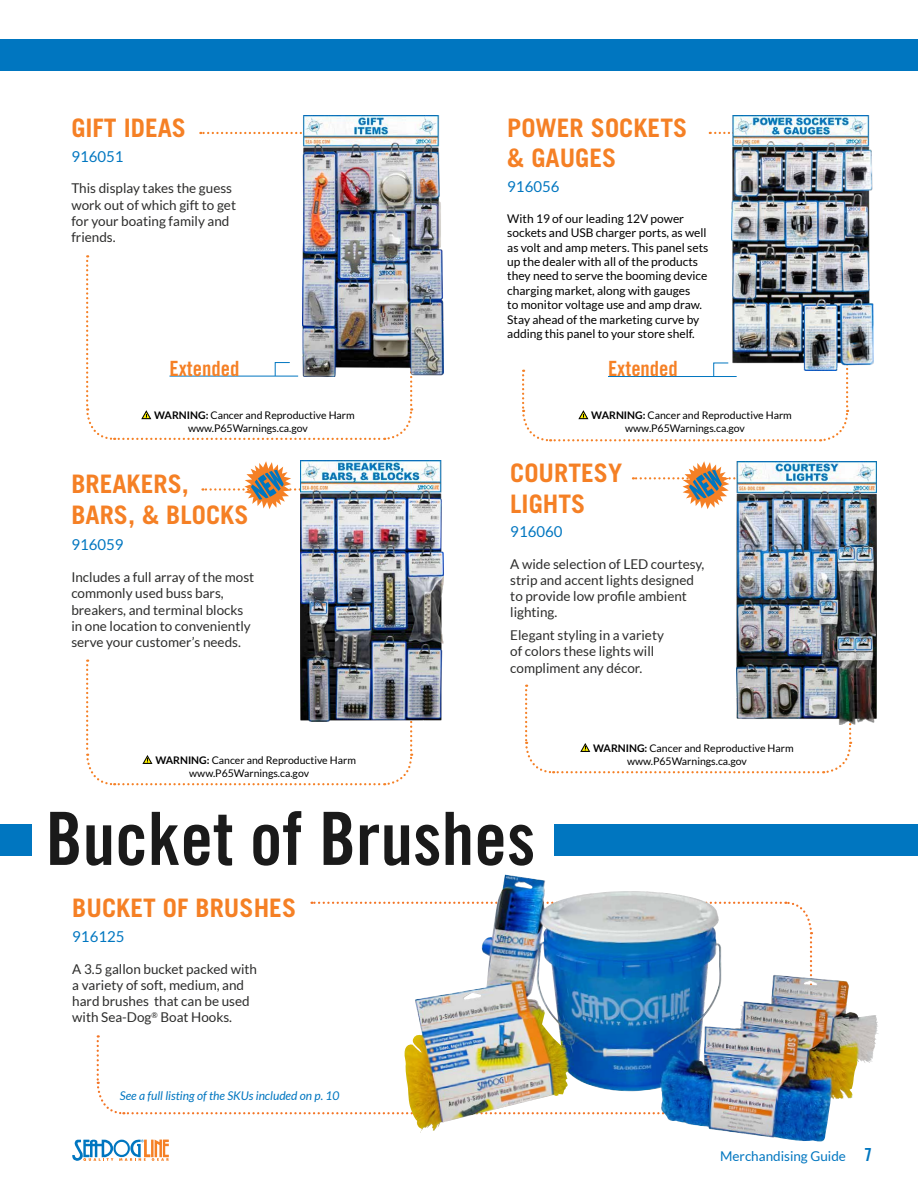
<style>
.page{position:relative;width:918px;height:1188px;background:#fff}
.page>*{position:absolute;margin:0;border:0;box-sizing:border-box;transform-origin:0 0}
.t1{font:73.5px "Trade Gothic LT Std Bd Cn 20";color:#1a1a1a}
.t2{font:700 25.5px/30.6px "Trade Gothic LT Std";color:#f58025}
.t3{font:21px "Trade Gothic LT Std Bd Cn 20";color:#f58025}
.t4{font:15px "Lato";color:#0076c0}
.t5{font:13.5px/16.2px "Lato";color:#2d2d2c}
.t6{font:13.5px "Lato";color:#0076c0}
.t7{font:12px/14.4px "Lato";color:#000}
.t8{font:italic 12px "Lato";color:#0076c0}
.t9{font:10.5px/12.6px "Lato";color:#000}
.s1{font-weight:700}
.s2{font-family:"Trade Gothic LT Std Bd Cn 20";font-size:18px}
</style>
<div class="page">
<svg style="left:72px;top:1140px;width:97px;height:21px"></svg>
<svg style="left:86px;top:131px;width:327px;height:309px"></svg>
<svg style="left:522px;top:131px;width:327px;height:311px"></svg>
<img style="left:302px;top:116px;width:142px;height:260px">
<img style="left:732px;top:116px;width:142px;height:255px">
<div style="left:0;top:39px;width:918px;height:32px;background:#0076c0"></div>
<div style="left:0;top:824px;width:918px;height:32px;background:#0076c0"></div>
<div style="left:32px;top:810px;width:522px;height:55px;background:#fff"></div>
<svg style="left:96px;top:901px;width:307px;height:214px"></svg>
<img style="left:403px;top:889px;width:440px;height:253px">
<img style="left:413px;top:461px;width:31px;height:260px">
<img style="left:852px;top:461px;width:24px;height:263px">
<img style="left:86px;top:461px;width:327px;height:325px">
<img style="left:525px;top:461px;width:327px;height:313px">
<h2 class="t2" style="left:71px;top:112px;width:116px">GIFT IDEAS</h2>
<p class="t4" style="left:71px;top:148px;width:54px">916051</p>
<p class="t5" style="left:71px;top:180px;width:166px">This display takes the guess work out of which gift to get for your boating family and friends.</p>
<h3 class="t3" style="left:169px;top:355px;width:71px">Extended</h3>
<p class="t9" style="left:188px;top:409px;width:168px;text-indent:-34px"><span class="s1">WARNING:</span> Cancer and Reproductive Harm www.P65Warnings.ca.gov</p>
<h2 class="t2" style="left:71px;top:468px;width:179px">BREAKERS,<br>BARS, &amp; BLOCKS</h2>
<p class="t4" style="left:71px;top:536px;width:54px">916059</p>
<p class="t5" style="left:71px;top:569px;width:185px">Includes a full array of the most commonly used buss bars, breakers, and terminal blocks in one location to conveniently serve your customer’s needs.</p>
<p class="t9" style="left:189px;top:754px;width:168px;text-indent:-34px"><span class="s1">WARNING:</span> Cancer and Reproductive Harm www.P65Warnings.ca.gov</p>
<h2 class="t2" style="left:507px;top:112px;width:182px">POWER SOCKETS &amp; GAUGES</h2>
<p class="t4" style="left:507px;top:178px;width:54px">916056</p>
<p class="t7" style="left:507px;top:211px;width:203px">With 19 of our leading 12V power sockets and USB charger ports, as well as volt and amp meters. This panel sets up the dealer with all of the products they need to serve the booming device charging market, along with gauges<br>to monitor voltage use and amp draw.<br>Stay ahead of the marketing curve by adding this panel to your store shelf.</p>
<h3 class="t3" style="left:608px;top:356px;width:71px">Extended</h3>
<p class="t9" style="left:625px;top:409px;width:168px;text-indent:-34px"><span class="s1">WARNING:</span> Cancer and Reproductive Harm www.P65Warnings.ca.gov</p>
<h2 class="t2" style="left:510px;top:457px;width:113px">COURTESY<br>LIGHTS</h2>
<p class="t4" style="left:510px;top:523px;width:54px">916060</p>
<p class="t5" style="left:510px;top:556px;width:196px">A wide selection of LED courtesy, strip and accent lights designed to provide low profile ambient lighting.</p>
<p class="t5" style="left:510px;top:627px;width:155px">Elegant styling in a variety of colors these lights will compliment any décor.</p>
<p class="t9" style="left:627px;top:742px;width:168px;text-indent:-34px"><span class="s1">WARNING:</span> Cancer and Reproductive Harm www.P65Warnings.ca.gov</p>
<h1 class="t1" style="left:46px;top:794px;width:491px">Bucket of Brushes</h1>
<h2 class="t2" style="left:72px;top:892px;width:225px">BUCKET OF BRUSHES</h2>
<p class="t4" style="left:72px;top:928px;width:54px">916125</p>
<p class="t5" style="left:72px;top:961px;width:186px">A 3.5 gallon bucket packed with a variety of soft, medium, and hard brushes that can be used with Sea-Dog<sup>®</sup> Boat Hooks.</p>
<p class="t8" style="left:120px;top:1089px;width:221px">See a full listing of the SKUs included on p. 10</p>
<p class="t6" style="left:720px;top:1149px;width:153px">Merchandising Guide <span class="s2">7</span></p>
</div>
